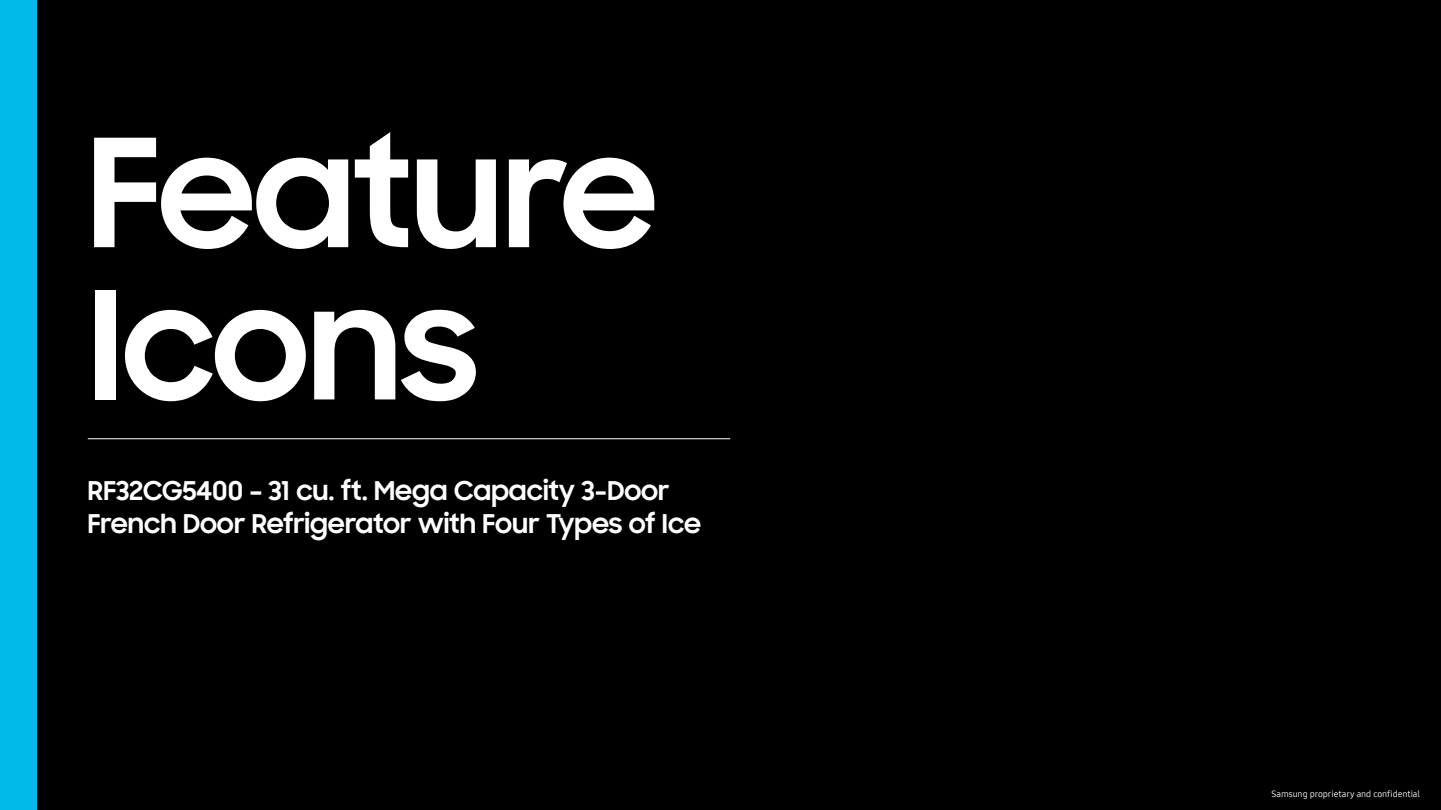
<style>
.page{position:relative;width:1441px;height:810px;background:#fff}
.page>*{position:absolute;margin:0;border:0;box-sizing:border-box;transform-origin:0 0}
.t1{font:700 150px "Samsung Sharp Sans";letter-spacing:-.01em;color:#fff}
.t2{font:700 26.25px/33.8px "Samsung Sharp Sans";letter-spacing:-.005em;color:#fff}
.t3{font:9px "Samsung One 400";letter-spacing:-.01em;color:#fff}
</style>
<div class="page">
<div style="left:0;top:0;width:1440px;height:810px;background:#000"></div>
<div style="left:0;top:0;width:37px;height:810px;background:#00b9e8"></div>
<hr style="left:88px;top:439px;width:642px;height:1px;background:#fff">
<p class="t1" style="left:88px;top:82px;width:571px">Feature</p>
<p class="t1" style="left:88px;top:234px;width:392px">Icons</p>
<p class="t2" style="left:88px;top:472px;width:614px">RF32CG5400 – 31 cu. ft. Mega Capacity 3-Door<br>French Door Refrigerator with Four Types of Ice</p>
<p class="t3" style="left:1271px;top:787px;width:150px">Samsung proprietary and confidential</p>
</div>
